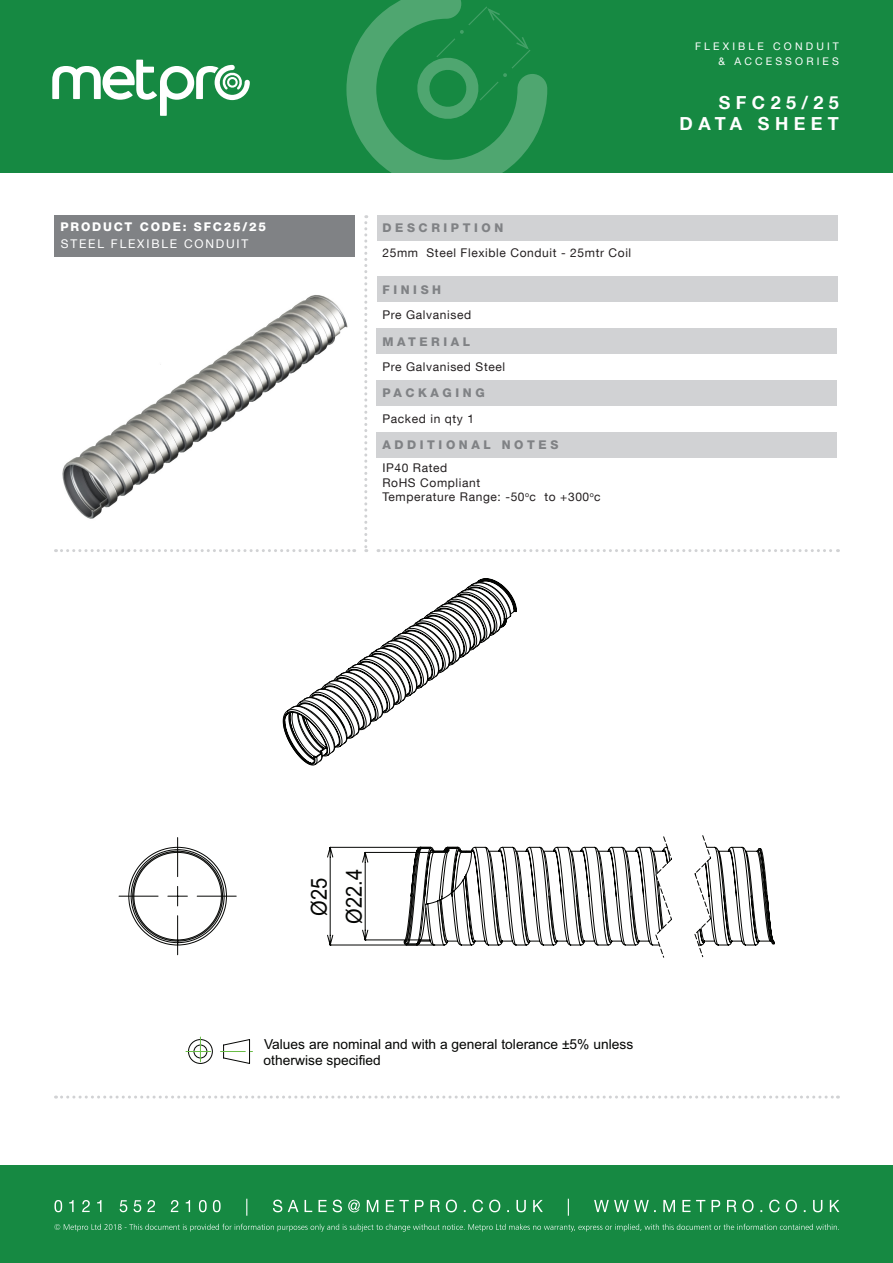
<style>
.page{position:relative;width:893px;height:1263px;background:#fff}
.page>*{position:absolute;margin:0;border:0;box-sizing:border-box;transform-origin:0 0}
.t1{font:22.05px/35px "Arial";color:#040503;text-align:center;scale:.91 1}
.t2{font:700 18px "Helvetica Neue LT Com";letter-spacing:.3em;color:#fff}
.t3{font:13.8px/16.5px "Arial";color:#040503}
.t4{font:12px "Helvetica Neue LT Com";letter-spacing:.05em;color:#231f20}
.t5{font:800 12px "Helvetica Neue LT Com";letter-spacing:.3em;color:#808285}
.t6{font:800 12px "Helvetica Neue LT Com";letter-spacing:.15em;color:#fff}
.t7{font:12px "Helvetica Neue LT Com";letter-spacing:.15em;color:#fff}
.t8{font:10.5px "Helvetica Neue LT Com";letter-spacing:.3em;color:#fff}
</style>
<div class="page">
<div style="left:0;top:1165px;width:893px;height:98px;background:#168942"></div>
<svg style="left:54px;top:1224px;width:785px;height:7px"></svg>
<svg style="left:54px;top:1199px;width:785px;height:17px"></svg>
<div style="left:0;top:0;width:893px;height:172px;background:#168942"></div>
<svg style="left:52px;top:60px;width:198px;height:56px"></svg>
<svg style="left:364px;top:215px;width:3px;height:337px"></svg>
<svg style="left:56px;top:549px;width:299px;height:3px"></svg>
<svg style="left:378px;top:549px;width:460px;height:3px"></svg>
<svg style="left:56px;top:1095px;width:782px;height:3px"></svg>
<svg style="left:346px;top:0;width:201px;height:173px"></svg>
<div style="left:376px;top:215px;width:461px;height:25px;background:#d1d2d4"></div>
<div style="left:55px;top:215px;width:300px;height:41px;background:#808285"></div>
<div style="left:376px;top:277px;width:461px;height:25px;background:#d1d2d4"></div>
<div style="left:376px;top:329px;width:461px;height:25px;background:#d1d2d4"></div>
<div style="left:376px;top:381px;width:461px;height:25px;background:#d1d2d4"></div>
<div style="left:376px;top:432px;width:461px;height:26px;background:#d1d2d4"></div>
<img style="left:62px;top:295px;width:286px;height:224px">
<svg style="left:283px;top:578px;width:491px;height:368px"></svg>
<svg style="left:128px;top:846px;width:99px;height:100px"></svg>
<hr style="left:177px;top:837px;width:1px;height:40px;background:#040503">
<hr style="left:119px;top:896px;width:39px;height:1px;background:#040503">
<hr style="left:177px;top:916px;width:1px;height:39px;background:#040503">
<hr style="left:197px;top:896px;width:39px;height:1px;background:#040503">
<svg style="left:327px;top:835px;width:384px;height:123px"></svg>
<svg style="left:186px;top:1037px;width:66px;height:27px"></svg>
<p class="t6" style="left:61px;top:220px;width:207px">PRODUCT CODE: SFC25/25</p>
<p class="t7" style="left:61px;top:236px;width:189px">STEEL FLEXIBLE CONDUIT</p>
<p class="t5" style="left:382px;top:221px;width:122px">DESCRIPTION</p>
<p class="t4" style="left:382px;top:245px;width:250px">25mm Steel Flexible Conduit - 25mtr Coil</p>
<p class="t5" style="left:382px;top:282px;width:60px">FINISH</p>
<p class="t4" style="left:382px;top:307px;width:90px">Pre Galvanised</p>
<p class="t5" style="left:382px;top:334px;width:89px">MATERIAL</p>
<p class="t4" style="left:382px;top:359px;width:124px">Pre Galvanised Steel</p>
<p class="t5" style="left:382px;top:386px;width:104px">PACKAGING</p>
<p class="t4" style="left:382px;top:411px;width:93px">Packed in qty 1</p>
<p class="t5" style="left:382px;top:438px;width:178px">ADDITIONAL NOTES</p>
<p class="t4" style="left:382px;top:460px;width:66px">IP40 Rated</p>
<p class="t4" style="left:382px;top:475px;width:99px">RoHS Compliant</p>
<p class="t4" style="left:382px;top:489px;width:220px">Temperature Range: -50<sup>o</sup>c to +300<sup>o</sup>c</p>
<p class="t8" style="left:695px;top:40px;width:145px">FLEXIBLE CONDUIT</p>
<p class="t8" style="left:718px;top:55px;width:122px">&amp; ACCESSORIES</p>
<p class="t2" style="left:719px;top:91px;width:122px">SFC25/25</p>
<p class="t2" style="left:680px;top:112px;width:161px">DATA SHEET</p>
<p class="t1" style="left:301px;top:924px;width:62px;rotate:-90deg">Ø25<br>Ø22.4</p>
<p class="t3" style="left:264px;top:1035px;width:371px">Values are nominal and with a general tolerance ±5% unless otherwise specified</p>
</div>
